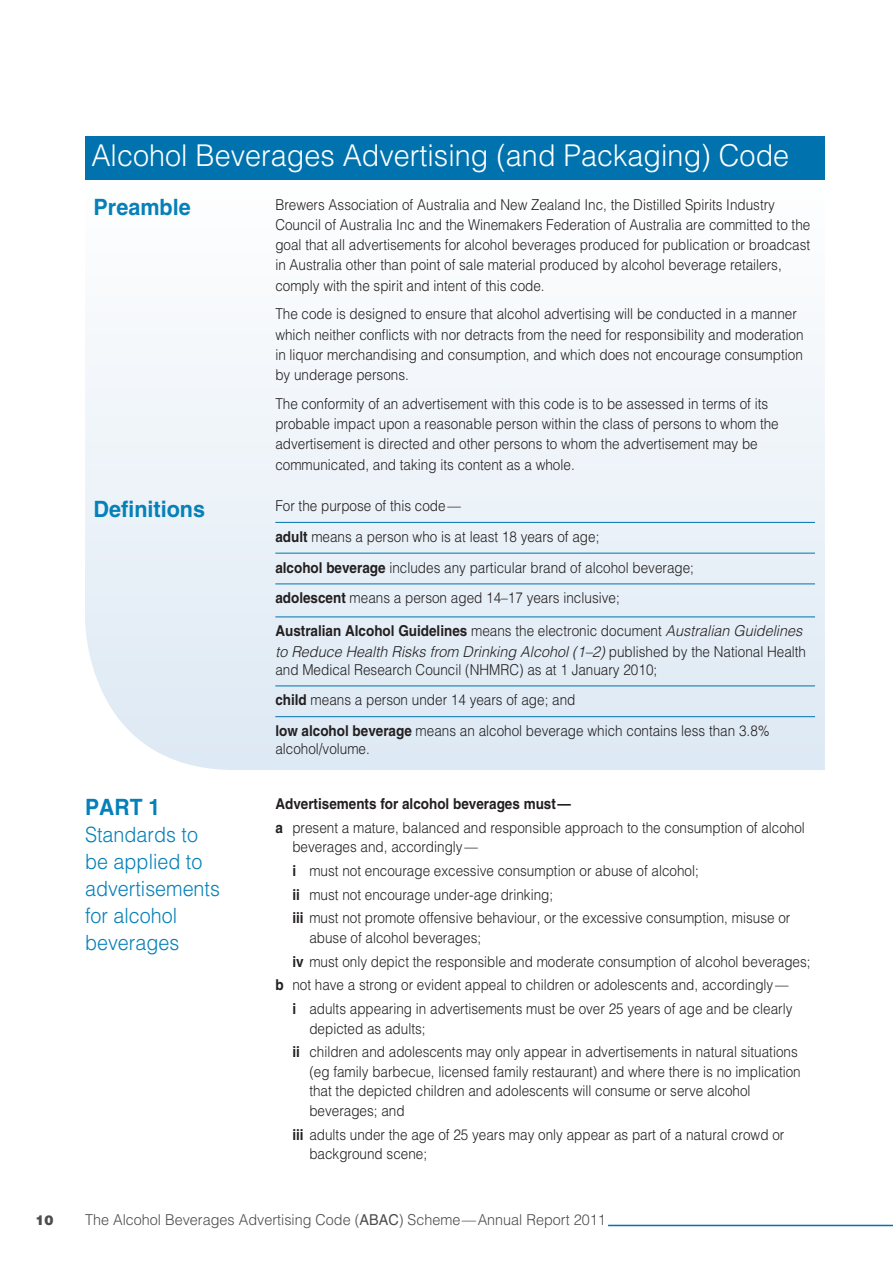
<style>
.page{position:relative;width:893px;height:1263px;background:#fff}
.page>*{position:absolute;margin:0;border:0;box-sizing:border-box;transform-origin:0 0}
.t1{font:300 30px "Helvetica";color:#fff;scale:.96 1}
.t2{font:700 22.5px "Helvetica";color:#0580b8;scale:.96 1}
.t3{font:700 22.5px "Helvetica";color:#0580b8;scale:.94 1}
.t4{font:300 21px/27px "Helvetica";color:#0580b8;scale:.94 1}
.t5{font:300 15px/20.2px "Helvetica";color:#231f20;scale:.9 1}
.t6{font:italic 300 15px/20.2px "Helvetica";color:#231f20;scale:.96 1}
.t7{font:300 15px "Helvetica";color:#4b4c4d;scale:.96 1}
.t8{font:900 13.5px "Helvetica";color:#4b4c4d}
.s1{font-weight:700}
.s2{font-weight:700;font-style:normal}
.s3{font-style:normal}
.s4{font-weight:400}
</style>
<div class="page">
<hr style="left:608px;top:1225px;width:285px;height:1px;background:#0073ae">
<svg style="left:85px;top:179px;width:740px;height:591px;fill:#eef4f9"></svg>
<div style="left:85px;top:136px;width:740px;height:43px;background:#0073ae"></div>
<hr style="left:275px;top:522px;width:540px;height:1px;background:#0073ae">
<hr style="left:275px;top:553px;width:540px;height:1px;background:#0073ae">
<hr style="left:275px;top:583px;width:540px;height:1px;background:#0073ae">
<hr style="left:275px;top:616px;width:540px;height:1px;background:#0073ae">
<hr style="left:275px;top:685px;width:540px;height:1px;background:#0073ae">
<hr style="left:275px;top:716px;width:540px;height:1px;background:#0073ae">
<h1 class="t1" style="left:91px;top:137px;width:728px">Alcohol Beverages Advertising (and Packaging) Code</h1>
<h2 class="t2" style="left:94px;top:193px;width:103px">Preamble</h2>
<p class="t5" style="left:275px;top:194px;width:596px">Brewers Association of Australia and New Zealand Inc, the Distilled Spirits Industry Council of Australia Inc and the Winemakers Federation of Australia are committed to the goal that all advertisements for alcohol beverages produced for publication or broadcast in Australia other than point of sale material produced by alcohol beverage retailers, comply with the spirit and intent of this code.</p>
<p class="t5" style="left:275px;top:303px;width:588px">The code is designed to ensure that alcohol advertising will be conducted in a manner which neither conflicts with nor detracts from the need for responsibility and moderation in liquor merchandising and consumption, and which does not encourage consumption by underage persons.</p>
<p class="t5" style="left:275px;top:393px;width:561px">The conformity of an advertisement with this code is to be assessed in terms of its probable impact upon a reasonable person within the class of persons to whom the advertisement is directed and other persons to whom the advertisement may be communicated, and taking its content as a whole.</p>
<h2 class="t2" style="left:94px;top:496px;width:118px">Definitions</h2>
<p class="t5" style="left:275px;top:490px;width:467px;line-height:30.8px">For the purpose of this code—<br><span class="s1">adult</span> means a person who is at least 18 years of age;<br><span class="s1">alcohol beverage</span> includes any particular brand of alcohol beverage; <span class="s1">adolescent</span> means a person aged 14–17 years inclusive;</p>
<p class="t6" style="left:275px;top:620px;width:554px"><span class="s2">Australian Alcohol Guidelines</span> <span class="s3">means the electronic document</span> Australian Guidelines to Reduce Health Risks from Drinking Alcohol (1–2) <span class="s3">published by the National Health</span></p>
<p class="t5" style="left:275px;top:653px;width:551px;line-height:30.8px">and Medical Research Council (NHMRC) as at 1 January 2010;<br><span class="s1">child</span> means a person under 14 years of age; and<br><span class="s1">low alcohol beverage</span> means an alcohol beverage which contains less than 3.8%</p>
<p class="t5" style="left:275px;top:738px;width:107px">alcohol/volume.</p>
<h2 class="t3" style="left:85px;top:793px;width:82px">Pa rt 1</h2>
<h3 class="t4" style="left:85px;top:820px;width:145px">Standards to be applied to advertisements for alcohol beverages</h3>
<p class="t5" style="left:275px;top:791px;width:590px;line-height:23.7px"><span class="s1">Advertisements for alcohol beverages must—<br>a</span> present a mature, balanced and responsible approach to the consumption of alcohol</p>
<p class="t5" style="left:292px;top:834px;width:555px;line-height:23.7px">beverages and, accordingly—<br><span class="s1">i</span> must not encourage excessive consumption or abuse of alcohol;<br><span class="s1">ii</span> must not encourage under-age drinking;<br><span class="s1">iii</span> must not promote offensive behaviour, or the excessive consumption, misuse or</p>
<p class="t5" style="left:309px;top:927px;width:192px">abuse of alcohol beverages;</p>
<p class="t5" style="left:292px;top:951px;width:577px"><span class="s1">iv</span> must only depict the responsible and moderate consumption of alcohol beverages;</p>
<p class="t5" style="left:275px;top:974px;width:572px"><span class="s1">b</span> not have a strong or evident appeal to children or adolescents and, accordingly—</p>
<p class="t5" style="left:292px;top:998px;width:557px"><span class="s1">i</span> adults appearing in advertisements must be over 25 years of age and be clearly</p>
<p class="t5" style="left:292px;top:1016px;width:563px;line-height:23.7px;text-indent:17px">depicted as adults;<br><span class="s1">ii</span> children and adolescents may only appear in advertisements in natural situations</p>
<p class="t5" style="left:309px;top:1061px;width:547px;line-height:19.5px">(eg family barbecue, licensed family restaurant) and where there is no implication that the depicted children and adolescents will consume or serve alcohol beverages; and</p>
<p class="t5" style="left:309px;top:1124px;width:529px;line-height:19.5px;text-indent:-17px"><span class="s1">iii</span> adults under the age of 25 years may only appear as part of a natural crowd or background scene;</p>
<p class="t8" style="left:35px;top:1211px;width:20px">10</p>
<p class="t7" style="left:85px;top:1210px;width:544px">The Alcohol Beverages Advertising Code (<span class="s4">ABAC</span>) Scheme—Annual Report 2011</p>
</div>
